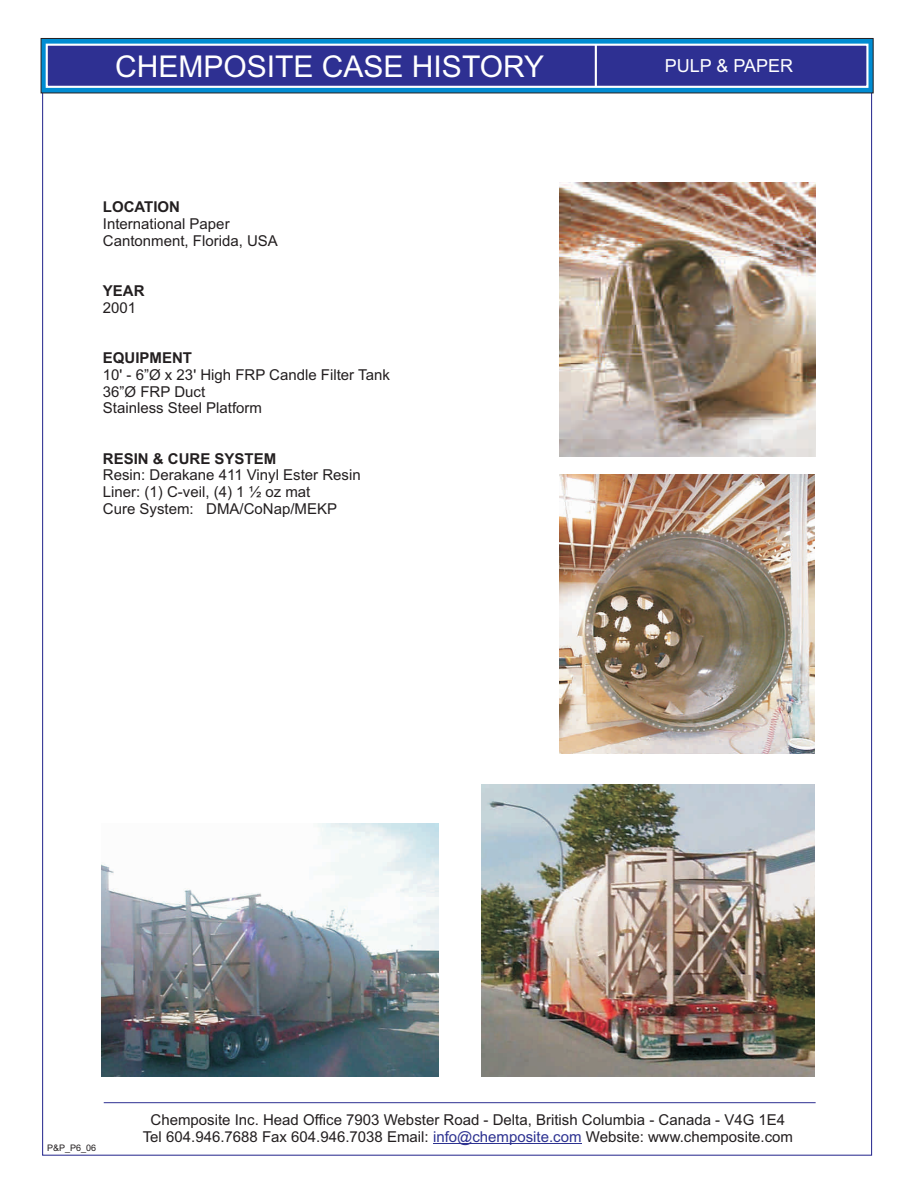
<style>
.page{position:relative;width:918px;height:1188px;background:#fff}
.page>*{position:absolute;margin:0;border:0;box-sizing:border-box;transform-origin:0 0}
.t1{font:30px "Arial";color:#fff}
.t2{font:18px "Arial";color:#fff}
.t3{font:15px/16.8px "Arial";color:#231f20}
.t4{font:700 15px "Arial";color:#231f20}
.t5{font:9px "Arial";color:#231f20}
.s1{color:#2d3291}
</style>
<div class="page">
<svg style="left:41px;top:38px;width:832px;height:55px;background:#0679b4"></svg>
<svg style="left:45px;top:43px;width:825px;height:46px;background:#40479f"></svg>
<hr style="left:595px;top:45px;width:2px;height:42px;background:#fff">
<hr style="left:104px;top:1102px;width:712px;height:1px;background:#2e3092">
<hr style="left:433px;top:1143px;width:149px;height:1px;background:#2d3291">
<img style="left:481px;top:785px;width:334px;height:291px">
<img style="left:559px;top:475px;width:256px;height:279px">
<img style="left:559px;top:182px;width:257px;height:274px">
<img style="left:101px;top:824px;width:337px;height:252px">
<h1 class="t1" style="left:115px;top:56px;width:430px">CHEMPOSITE CASE HISTORY</h1>
<p class="t2" style="left:665px;top:59px;width:130px">PULP &amp; PAPER</p>
<p class="t4" style="left:103px;top:201px;width:79px">LOCATION</p>
<p class="t3" style="left:103px;top:217px;width:177px">International Paper<br>Cantonment, Florida, USA</p>
<p class="t4" style="left:103px;top:285px;width:43px">YEAR</p>
<p class="t3" style="left:103px;top:300px;width:35px">2001</p>
<p class="t4" style="left:103px;top:352px;width:91px">EQUIPMENT</p>
<p class="t3" style="left:103px;top:367px;width:288px">10' - 6”Ø x 23' High FRP Candle Filter Tank<br>36”Ø FRP Duct<br>Stainless Steel Platform</p>
<p class="t4" style="left:103px;top:453px;width:175px">RESIN &amp; CURE SYSTEM</p>
<p class="t3" style="left:103px;top:468px;width:259px">Resin: Derakane 411 Vinyl Ester Resin<br>Liner: (1) C-veil, (4) 1 ½ oz mat<br>Cure System: DMA/CoNap/MEKP</p>
<p class="t5" style="left:47px;top:1145px;width:51px">P&amp;P_P6_06</p>
<p class="t3" style="left:143px;top:1113px;width:652px;text-align:center">Chemposite Inc. Head Office 7903 Webster Road - Delta, British Columbia - Canada - V4G 1E4<br>Tel 604.946.7688 Fax 604.946.7038 Email: <span class="s1">info@chemposite.com</span> Website: www.chemposite.com</p>
</div>
